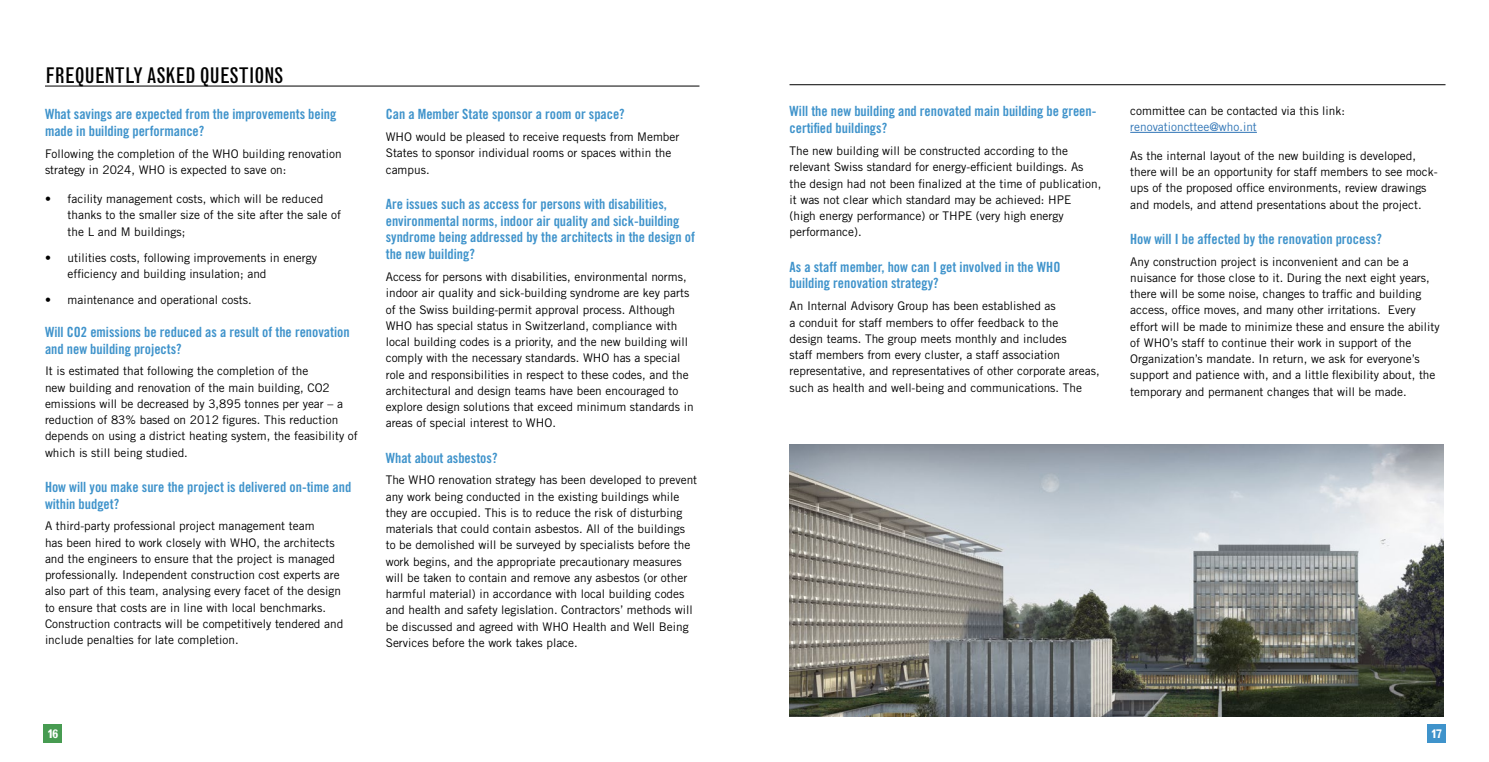
<style>
.page{position:relative;width:1489px;height:762px;background:#fff}
.page>*{position:absolute;margin:0;border:0;box-sizing:border-box;transform-origin:0 0}
.t1{font:condensed 21.25px "Grotesque MT Std";color:#000}
.t2{font:14px/16.9px "Trade Gothic LT Std Bd Cn 20";color:#3f93cb}
.t3{font:11.88px/16.2px "Trade Gothic LT Std";color:#000}
.t4{font:11.88px "Trade Gothic LT Std";color:#2e74b5}
.t5{font:700 11.88px "Grotesque MT Std";color:#fff}
</style>
<div class="page">
<hr style="left:45px;top:86px;width:654px;height:1px;background:#000">
<hr style="left:1130px;top:132px;width:126px;height:1px;background:#2e74b5">
<img style="left:789px;top:445px;width:654px;height:272px">
<hr style="left:789px;top:84px;width:656px;height:1px;background:#000">
<div style="left:1427px;top:725px;width:18px;height:18px;background:#3f93cb"></div>
<div style="left:44px;top:725px;width:18px;height:18px;background:#479b51"></div>
<h1 class="t1" style="left:45px;top:63px;width:240px">FREQUENTLY ASKED QUESTIONS</h1>
<p class="t2" style="left:45px;top:106px;width:293px">What savings are expected from the improvements being made in building performance?</p>
<p class="t3" style="left:45px;top:146px;width:298px">Following the completion of the WHO building renovation strategy in 2024, WHO is expected to save on:</p>
<p class="t3" style="left:68px;top:191px;width:275px;text-indent:-23px">• facility management costs, which will be reduced thanks to the smaller size of the site after the sale of the L and M buildings;</p>
<p class="t3" style="left:68px;top:249px;width:251px;text-indent:-23px">• utilities costs, following improvements in energy efficiency and building insulation; and</p>
<p class="t3" style="left:45px;top:292px;width:208px">• maintenance and operational costs.</p>
<p class="t2" style="left:45px;top:323px;width:306px">Will CO2 emissions be reduced as a result of the renovation and new building projects?</p>
<p class="t3" style="left:45px;top:363px;width:314px">It is estimated that following the completion of the<br>new building and renovation of the main building, CO2 emissions will be decreased by 3,895 tonnes per year – a reduction of 83% based on 2012 figures. This reduction depends on using a district heating system, the feasibility of which is still being studied.</p>
<p class="t2" style="left:45px;top:478px;width:308px">How will you make sure the project is delivered on-time and within budget?</p>
<p class="t3" style="left:45px;top:518px;width:300px">A third-party professional project management team<br>has been hired to work closely with WHO, the architects and the engineers to ensure that the project is managed professionally. Independent construction cost experts are also part of this team, analysing every facet of the design to ensure that costs are in line with local benchmarks.<br>Construction contracts will be competitively tendered and include penalties for late completion.</p>
<p class="t2" style="left:386px;top:106px;width:240px">Can a Member State sponsor a room or space?</p>
<p class="t3" style="left:386px;top:129px;width:295px">WHO would be pleased to receive requests from Member<br>States to sponsor individual rooms or spaces within the campus.</p>
<p class="t2" style="left:386px;top:195px;width:311px">Are issues such as access for persons with disabilities, environmental norms, indoor air quality and sick-building syndrome being addressed by the architects in the design of the new building?</p>
<p class="t3" style="left:386px;top:269px;width:309px">Access for persons with disabilities, environmental norms, indoor air quality and sick-building syndrome are key parts of the Swiss building-permit approval process. Although WHO has special status in Switzerland, compliance with local building codes is a priority, and the new building will comply with the necessary standards. WHO has a special role and responsibilities in respect to these codes, and the architectural and design teams have been encouraged to explore design solutions that exceed minimum standards in areas of special interest to WHO.</p>
<p class="t2" style="left:386px;top:449px;width:113px">What about asbestos?</p>
<p class="t3" style="left:386px;top:472px;width:313px">The WHO renovation strategy has been developed to prevent any work being conducted in the existing buildings while they are occupied. This is to reduce the risk of disturbing materials that could contain asbestos. All of the buildings to be demolished will be surveyed by specialists before the work begins, and the appropriate precautionary measures will be taken to contain and remove any asbestos (or other harmful material) in accordance with local building codes and health and safety legislation. Contractors’ methods will be discussed and agreed with WHO Health and Well Being Services before the work takes place.</p>
<p class="t2" style="left:789px;top:103px;width:308px">Will the new building and renovated main building be green&shy;certified buildings?</p>
<p class="t3" style="left:789px;top:143px;width:313px">The new building will be constructed according to the relevant Swiss standard for energy-efficient buildings. As the design had not been finalized at the time of publication, it was not clear which standard may be achieved: HPE<br>(high energy performance) or THPE (very high energy performance).</p>
<p class="t2" style="left:789px;top:258px;width:272px">As a staff member, how can I get involved in the WHO building renovation strategy?</p>
<p class="t3" style="left:789px;top:298px;width:311px">An Internal Advisory Group has been established as<br>a conduit for staff members to offer feedback to the<br>design teams. The group meets monthly and includes<br>staff members from every cluster, a staff association representative, and representatives of other corporate areas, such as health and well-being and communications. The</p>
<p class="t3" style="left:1130px;top:102px;width:216px">committee can be contacted via this link:</p>
<p class="t4" style="left:1130px;top:120px;width:128px">renovationcttee@who.int</p>
<p class="t3" style="left:1130px;top:147px;width:309px">As the internal layout of the new building is developed, there will be an opportunity for staff members to see mock&shy;ups of the proposed office environments, review drawings and models, and attend presentations about the project.</p>
<p class="t2" style="left:1130px;top:230px;width:253px">How will I be affected by the renovation process?</p>
<p class="t3" style="left:1130px;top:253px;width:311px">Any construction project is inconvenient and can be a nuisance for those close to it. During the next eight years, there will be some noise, changes to traffic and building access, office moves, and many other irritations. Every effort will be made to minimize these and ensure the ability of WHO’s staff to continue their work in support of the Organization’s mandate. In return, we ask for everyone’s support and patience with, and a little flexibility about, the temporary and permanent changes that will be made.</p>
<p class="t5" style="left:48px;top:727px;width:12px">16</p>
<p class="t5" style="left:1430px;top:727px;width:12px">17</p>
</div>
